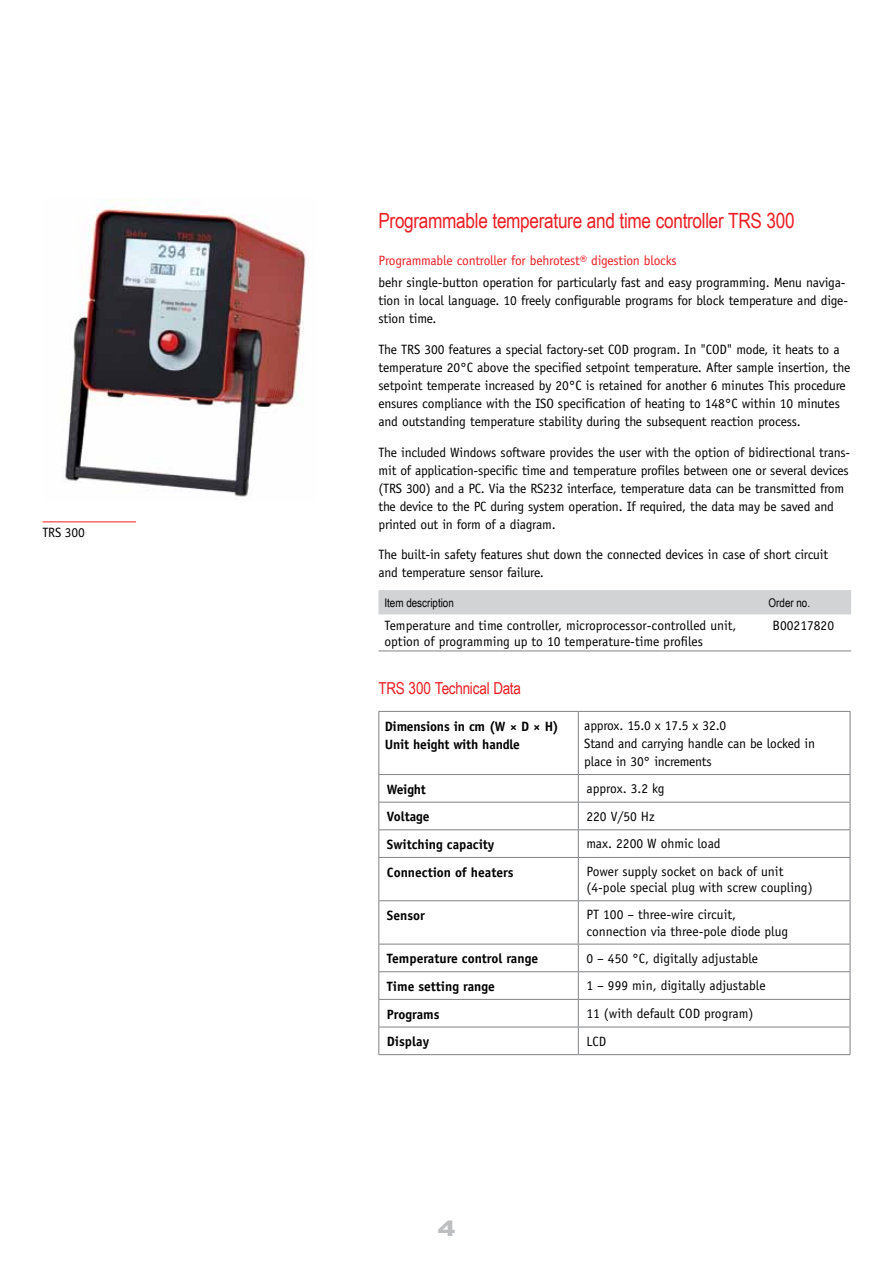
<style>
.page{position:relative;width:893px;height:1263px;background:#fff}
.page>*{position:absolute;margin:0;border:0;box-sizing:border-box;transform-origin:0 0}
.t1{font:21px "Arial Narrow";letter-spacing:-.015em;color:#ed1d24}
.t2{font:900 21px "Arial";color:#bcbec0;scale:1.25 1}
.t3{font:16.5px "Arial Narrow";letter-spacing:-.015em;color:#ed1d24}
.t4{font:13.5px/18px "Officina Sans";letter-spacing:-.01em;color:#000}
.t5{font:700 13.5px/18px "Officina Sans";color:#000}
.t6{font:13.5px "Officina Sans";letter-spacing:-.015em;color:#ed1d24}
.t7{font:12px "Arial Narrow";color:#000}
</style>
<div class="page">
<img style="left:65px;top:199px;width:241px;height:298px">
<div style="left:378px;top:590px;width:473px;height:24px;background:#d1d3d4"></div>
<hr style="left:378px;top:650px;width:385px;height:1px;background:#808285">
<hr style="left:763px;top:650px;width:88px;height:1px;background:#808285">
<hr style="left:378px;top:711px;width:200px;height:1px;background:#808285">
<hr style="left:378px;top:712px;width:1px;height:62px;background:#808285">
<hr style="left:578px;top:711px;width:272px;height:1px;background:#808285">
<hr style="left:578px;top:712px;width:1px;height:62px;background:#808285">
<hr style="left:850px;top:712px;width:1px;height:62px;background:#808285">
<hr style="left:378px;top:774px;width:200px;height:1px;background:#808285">
<hr style="left:578px;top:774px;width:272px;height:1px;background:#808285">
<hr style="left:378px;top:802px;width:200px;height:1px;background:#808285">
<hr style="left:578px;top:802px;width:272px;height:1px;background:#808285">
<hr style="left:378px;top:829px;width:200px;height:1px;background:#808285">
<svg style="left:378px;top:775px;width:1px;height:82px"></svg>
<hr style="left:578px;top:829px;width:272px;height:1px;background:#808285">
<svg style="left:578px;top:775px;width:1px;height:82px"></svg>
<svg style="left:850px;top:775px;width:1px;height:82px"></svg>
<hr style="left:378px;top:857px;width:200px;height:1px;background:#808285">
<hr style="left:378px;top:858px;width:1px;height:42px;background:#808285">
<hr style="left:578px;top:857px;width:272px;height:1px;background:#808285">
<hr style="left:578px;top:858px;width:1px;height:42px;background:#808285">
<hr style="left:850px;top:858px;width:1px;height:42px;background:#808285">
<hr style="left:378px;top:900px;width:200px;height:1px;background:#808285">
<hr style="left:378px;top:901px;width:1px;height:43px;background:#808285">
<hr style="left:578px;top:900px;width:272px;height:1px;background:#808285">
<hr style="left:578px;top:901px;width:1px;height:43px;background:#808285">
<hr style="left:850px;top:901px;width:1px;height:43px;background:#808285">
<hr style="left:378px;top:944px;width:200px;height:1px;background:#808285">
<hr style="left:578px;top:944px;width:272px;height:1px;background:#808285">
<hr style="left:378px;top:971px;width:200px;height:1px;background:#808285">
<hr style="left:578px;top:971px;width:272px;height:1px;background:#808285">
<hr style="left:378px;top:999px;width:200px;height:1px;background:#808285">
<hr style="left:578px;top:999px;width:272px;height:1px;background:#808285">
<hr style="left:378px;top:1027px;width:200px;height:1px;background:#808285">
<svg style="left:378px;top:944px;width:1px;height:110px"></svg>
<hr style="left:578px;top:1027px;width:272px;height:1px;background:#808285">
<svg style="left:578px;top:944px;width:1px;height:110px"></svg>
<svg style="left:850px;top:944px;width:1px;height:110px"></svg>
<hr style="left:378px;top:1054px;width:200px;height:1px;background:#808285">
<hr style="left:578px;top:1054px;width:272px;height:1px;background:#808285">
<hr style="left:43px;top:521px;width:93px;height:1px;background:#ed1d24">
<p class="t4" style="left:43px;top:523px;width:44px">TRS 300</p>
<h1 class="t1" style="left:378px;top:205px;width:418px">Programmable temperature and time controller TRS 300</h1>
<p class="t6" style="left:378px;top:252px;width:300px">Programmable controller for behrotest® digestion blocks</p>
<p class="t4" style="left:378px;top:273px;width:471px">behr single-button operation for particularly fast and easy programming. Menu naviga&shy;tion in local language. 10 freely configurable programs for block temperature and dige&shy;stion time.</p>
<p class="t4" style="left:378px;top:340px;width:473px">The TRS 300 features a special factory-set COD program. In "COD" mode, it heats to a temperature 20°C above the specified setpoint temperature. After sample insertion, the setpoint temperate increased by 20°C is retained for another 6 minutes This procedure ensures compliance with the ISO specification of heating to 148°C within 10 minutes and outstanding temperature stability during the subsequent reaction process.</p>
<p class="t4" style="left:378px;top:443px;width:473px">The included Windows software provides the user with the option of bidirectional trans&shy;mit of application-specific time and temperature profiles between one or several devices (TRS 300) and a PC. Via the RS232 interface, temperature data can be transmitted from the device to the PC during system operation. If required, the data may be saved and printed out in form of a diagram.</p>
<p class="t4" style="left:378px;top:546px;width:451px">The built-in safety features shut down the connected devices in case of short circuit and temperature sensor failure.</p>
<p class="t7" style="left:384px;top:593px;width:71px">Item description</p>
<p class="t7" style="left:769px;top:593px;width:43px">Order no.</p>
<p class="t4" style="left:384px;top:617px;width:354px;line-height:16.2px">Temperature and time controller, microprocessor-controlled unit, option of programming up to 10 temperature-time profiles</p>
<p class="t4" style="left:773px;top:616px;width:63px">B00217820</p>
<p class="t3" style="left:378px;top:676px;width:144px">TRS 300 Technical Data</p>
<p class="t5" style="left:385px;top:717px;width:176px">Dimensions in cm (W × D × H)<br>Unit height with handle</p>
<p class="t4" style="left:584px;top:716px;width:232px">approx. 15.0 x 17.5 x 32.0<br>Stand and carrying handle can be locked in place in 30° increments</p>
<p class="t5" style="left:387px;top:780px;width:40px">Weight</p>
<p class="t4" style="left:586px;top:780px;width:80px">approx. 3.2 kg</p>
<p class="t5" style="left:387px;top:807px;width:44px">Voltage</p>
<p class="t4" style="left:586px;top:807px;width:70px">220 V/50 Hz</p>
<p class="t5" style="left:387px;top:835px;width:109px">Switching capacity</p>
<p class="t4" style="left:586px;top:835px;width:136px">max. 2200 W ohmic load</p>
<p class="t5" style="left:387px;top:863px;width:128px">Connection of heaters</p>
<p class="t4" style="left:586px;top:863px;width:228px;line-height:16.2px">Power supply socket on back of unit (4-pole special plug with screw coupling)</p>
<p class="t5" style="left:387px;top:906px;width:40px">Sensor</p>
<p class="t4" style="left:586px;top:907px;width:203px;line-height:16.2px">PT 100 – three-wire circuit, connection via three-pole diode plug</p>
<p class="t5" style="left:387px;top:949px;width:153px">Temperature control range</p>
<p class="t4" style="left:586px;top:949px;width:173px">0 – 450 °C, digitally adjustable</p>
<p class="t5" style="left:387px;top:977px;width:109px">Time setting range</p>
<p class="t4" style="left:586px;top:977px;width:181px">1 – 999 min, digitally adjustable</p>
<p class="t5" style="left:387px;top:1005px;width:54px">Programs</p>
<p class="t4" style="left:586px;top:1004px;width:169px">11 (with default COD program)</p>
<p class="t5" style="left:387px;top:1032px;width:44px">Display</p>
<p class="t4" style="left:586px;top:1032px;width:21px">LCD</p>
<h1 class="t2" style="left:438px;top:1213px;width:16px">4</h1>
</div>
